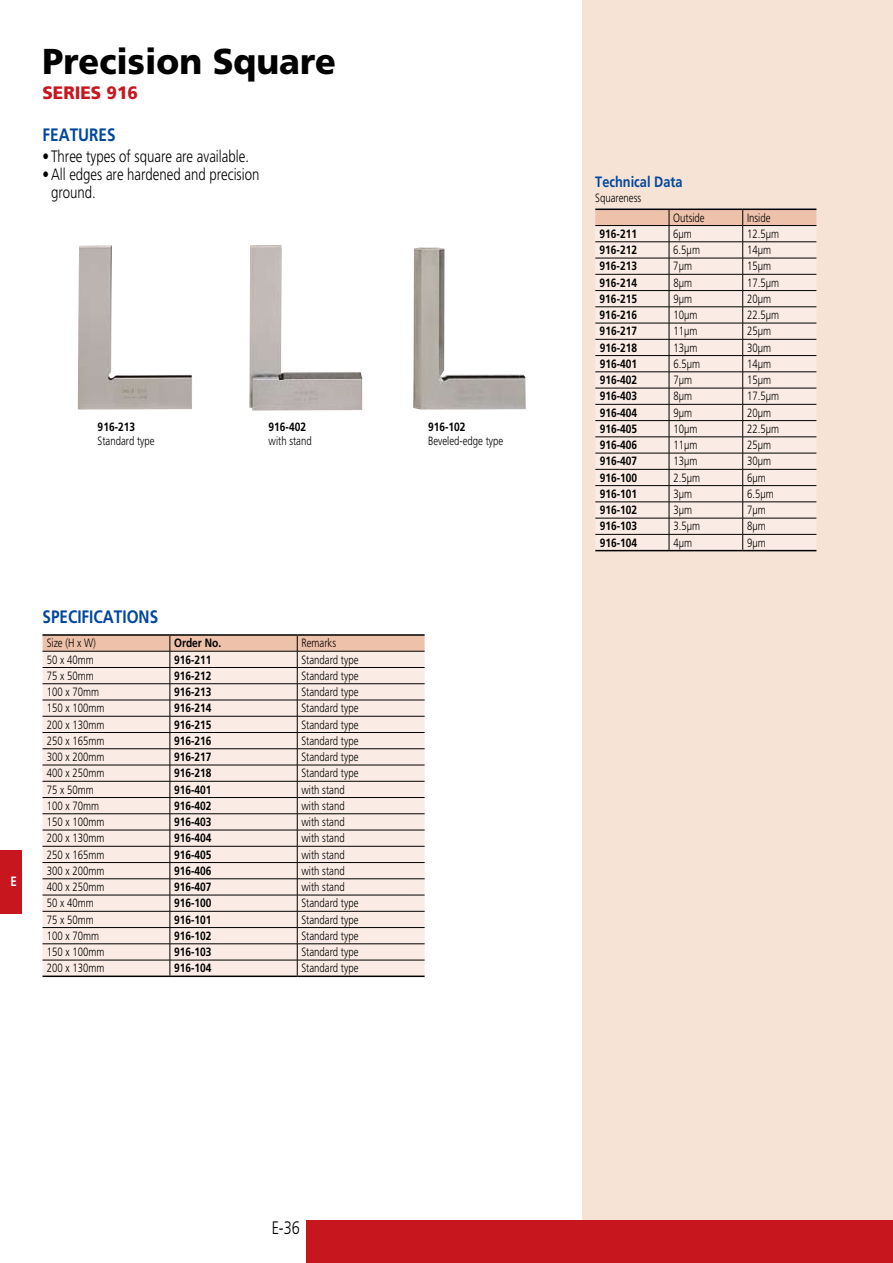
<style>
.page{position:relative;width:893px;height:1263px;background:#fff}
.page>*{position:absolute;margin:0;border:0;box-sizing:border-box;transform-origin:0 0}
.t1{font:900 36px "Mitutoyo Frutiger";color:#000}
.t2{font:700 18px "Mitutoyo Frutiger";color:#00479d}
.t3{font:900 18px "Mitutoyo Frutiger";color:#c8161e}
.t4{font:300 18px "Mitutoyo Frutiger";color:#000}
.t5{font:300 16.5px/18px "Mitutoyo Frutiger";color:#000}
.t6{font:700 15px "Mitutoyo Frutiger";color:#00479d}
.t7{font:700 13.5px "Mitutoyo Frutiger";color:#fff}
.t8{font:300 12px "Mitutoyo Frutiger";color:#000}
.t9{font:700 12px "Mitutoyo Frutiger";color:#000}
</style>
<div class="page">
<div style="left:583px;top:0;width:310px;height:1263px;background:#f7e2d6"></div>
<div style="left:306px;top:1220px;width:587px;height:43px;background:#c8161e"></div>
<div style="left:0;top:850px;width:21px;height:64px;background:#c8161e"></div>
<img style="left:78px;top:246px;width:114px;height:163px">
<img style="left:249px;top:245px;width:113px;height:166px">
<img style="left:413px;top:248px;width:113px;height:162px">
<hr style="left:43px;top:634px;width:127px;height:2px;background:#000">
<hr style="left:170px;top:634px;width:127px;height:2px;background:#000">
<hr style="left:297px;top:634px;width:128px;height:2px;background:#000">
<hr style="left:43px;top:975px;width:127px;height:2px;background:#000">
<hr style="left:170px;top:975px;width:127px;height:2px;background:#000">
<hr style="left:297px;top:975px;width:128px;height:2px;background:#000">
<svg style="left:43px;top:635px;width:382px;height:340px;background:#e8d9d1"></svg>
<hr style="left:595px;top:550px;width:74px;height:1px;background:#000">
<hr style="left:669px;top:550px;width:74px;height:1px;background:#000">
<hr style="left:743px;top:550px;width:73px;height:1px;background:#000">
<svg style="left:595px;top:209px;width:221px;height:341px"></svg>
<hr style="left:595px;top:469px;width:74px;height:1px;background:#000">
<hr style="left:669px;top:469px;width:74px;height:1px;background:#000">
<hr style="left:743px;top:469px;width:73px;height:1px;background:#000">
<h1 class="t1" style="left:43px;top:39px;width:295px">Precision Square</h1>
<h2 class="t3" style="left:43px;top:82px;width:97px">SERIES 916</h2>
<h2 class="t2" style="left:43px;top:124px;width:75px">FEATURES</h2>
<h3 class="t5" style="left:43px;top:147px;width:208px">• Three types of square are available.</h3>
<h3 class="t5" style="left:51px;top:165px;width:210px;text-indent:-8px">• All edges are hardened and precision ground.</h3>
<p class="t9" style="left:98px;top:419px;width:39px">916-213</p>
<p class="t8" style="left:98px;top:434px;width:59px">Standard type</p>
<p class="t9" style="left:269px;top:419px;width:39px">916-402</p>
<p class="t8" style="left:269px;top:434px;width:45px">with stand</p>
<p class="t7" style="left:11px;top:874px;width:8px">E</p>
<h2 class="t2" style="left:43px;top:606px;width:117px">SPECIFICATIONS</h2>
<p class="t8" style="left:47px;top:636px;width:51px">Size (H x W)</p>
<p class="t9" style="left:174px;top:636px;width:49px">Order No.</p>
<p class="t8" style="left:301px;top:636px;width:36px">Remarks</p>
<p class="t8" style="left:47px;top:652px;width:48px">50 x 40mm</p>
<p class="t9" style="left:174px;top:652px;width:39px">916-211</p>
<p class="t8" style="left:301px;top:652px;width:59px">Standard type</p>
<p class="t8" style="left:47px;top:669px;width:48px">75 x 50mm</p>
<p class="t9" style="left:174px;top:668px;width:39px">916-212</p>
<p class="t8" style="left:301px;top:669px;width:59px">Standard type</p>
<p class="t8" style="left:47px;top:685px;width:54px">100 x 70mm</p>
<p class="t9" style="left:174px;top:685px;width:39px">916-213</p>
<p class="t8" style="left:301px;top:685px;width:59px">Standard type</p>
<p class="t8" style="left:47px;top:701px;width:59px">150 x 100mm</p>
<p class="t9" style="left:174px;top:701px;width:39px">916-214</p>
<p class="t8" style="left:301px;top:701px;width:59px">Standard type</p>
<p class="t8" style="left:47px;top:717px;width:59px">200 x 130mm</p>
<p class="t9" style="left:174px;top:717px;width:39px">916-215</p>
<p class="t8" style="left:301px;top:717px;width:59px">Standard type</p>
<p class="t8" style="left:47px;top:734px;width:59px">250 x 165mm</p>
<p class="t9" style="left:174px;top:733px;width:39px">916-216</p>
<p class="t8" style="left:301px;top:734px;width:59px">Standard type</p>
<p class="t8" style="left:47px;top:750px;width:59px">300 x 200mm</p>
<p class="t9" style="left:174px;top:750px;width:39px">916-217</p>
<p class="t8" style="left:301px;top:750px;width:59px">Standard type</p>
<p class="t8" style="left:47px;top:766px;width:59px">400 x 250mm</p>
<p class="t9" style="left:174px;top:766px;width:39px">916-218</p>
<p class="t8" style="left:301px;top:766px;width:59px">Standard type</p>
<p class="t8" style="left:47px;top:782px;width:48px">75 x 50mm</p>
<p class="t9" style="left:174px;top:782px;width:39px">916-401</p>
<p class="t8" style="left:301px;top:782px;width:45px">with stand</p>
<p class="t8" style="left:47px;top:799px;width:54px">100 x 70mm</p>
<p class="t9" style="left:174px;top:798px;width:39px">916-402</p>
<p class="t8" style="left:301px;top:799px;width:45px">with stand</p>
<p class="t8" style="left:47px;top:815px;width:59px">150 x 100mm</p>
<p class="t9" style="left:174px;top:815px;width:39px">916-403</p>
<p class="t8" style="left:301px;top:815px;width:45px">with stand</p>
<p class="t8" style="left:47px;top:831px;width:59px">200 x 130mm</p>
<p class="t9" style="left:174px;top:831px;width:39px">916-404</p>
<p class="t8" style="left:301px;top:831px;width:45px">with stand</p>
<p class="t8" style="left:47px;top:847px;width:59px">250 x 165mm</p>
<p class="t9" style="left:174px;top:847px;width:39px">916-405</p>
<p class="t8" style="left:301px;top:847px;width:45px">with stand</p>
<p class="t8" style="left:47px;top:864px;width:59px">300 x 200mm</p>
<p class="t9" style="left:174px;top:863px;width:39px">916-406</p>
<p class="t8" style="left:301px;top:864px;width:45px">with stand</p>
<p class="t8" style="left:47px;top:880px;width:59px">400 x 250mm</p>
<p class="t9" style="left:174px;top:880px;width:39px">916-407</p>
<p class="t8" style="left:301px;top:880px;width:45px">with stand</p>
<p class="t8" style="left:47px;top:896px;width:48px">50 x 40mm</p>
<p class="t9" style="left:174px;top:896px;width:39px">916-100</p>
<p class="t8" style="left:301px;top:896px;width:59px">Standard type</p>
<p class="t8" style="left:47px;top:912px;width:48px">75 x 50mm</p>
<p class="t9" style="left:174px;top:912px;width:39px">916-101</p>
<p class="t8" style="left:301px;top:912px;width:59px">Standard type</p>
<p class="t8" style="left:47px;top:929px;width:54px">100 x 70mm</p>
<p class="t9" style="left:174px;top:928px;width:39px">916-102</p>
<p class="t8" style="left:301px;top:929px;width:59px">Standard type</p>
<p class="t8" style="left:47px;top:945px;width:59px">150 x 100mm</p>
<p class="t9" style="left:174px;top:945px;width:39px">916-103</p>
<p class="t8" style="left:301px;top:945px;width:59px">Standard type</p>
<p class="t8" style="left:47px;top:961px;width:59px">200 x 130mm</p>
<p class="t9" style="left:174px;top:961px;width:39px">916-104</p>
<p class="t8" style="left:301px;top:961px;width:59px">Standard type</p>
<p class="t9" style="left:428px;top:419px;width:39px">916-102</p>
<p class="t8" style="left:428px;top:434px;width:77px">Beveled-edge type</p>
<p class="t6" style="left:595px;top:173px;width:89px">Technical Data</p>
<p class="t8" style="left:595px;top:191px;width:47px">Squareness</p>
<p class="t8" style="left:673px;top:211px;width:33px">Outside</p>
<p class="t8" style="left:747px;top:211px;width:25px">Inside</p>
<p class="t9" style="left:600px;top:227px;width:39px">916-211</p>
<p class="t8" style="left:673px;top:227px;width:20px">6µm</p>
<p class="t8" style="left:747px;top:227px;width:34px">12.5µm</p>
<p class="t9" style="left:600px;top:243px;width:39px">916-212</p>
<p class="t8" style="left:673px;top:243px;width:28px">6.5µm</p>
<p class="t8" style="left:747px;top:243px;width:26px">14µm</p>
<p class="t9" style="left:600px;top:259px;width:39px">916-213</p>
<p class="t8" style="left:673px;top:259px;width:20px">7µm</p>
<p class="t8" style="left:747px;top:259px;width:26px">15µm</p>
<p class="t9" style="left:600px;top:275px;width:39px">916-214</p>
<p class="t8" style="left:673px;top:276px;width:20px">8µm</p>
<p class="t8" style="left:747px;top:276px;width:34px">17.5µm</p>
<p class="t9" style="left:600px;top:292px;width:39px">916-215</p>
<p class="t8" style="left:673px;top:292px;width:20px">9µm</p>
<p class="t8" style="left:747px;top:292px;width:26px">20µm</p>
<p class="t9" style="left:600px;top:308px;width:39px">916-216</p>
<p class="t8" style="left:673px;top:308px;width:26px">10µm</p>
<p class="t8" style="left:747px;top:308px;width:34px">22.5µm</p>
<p class="t9" style="left:600px;top:324px;width:39px">916-217</p>
<p class="t8" style="left:673px;top:324px;width:26px">11µm</p>
<p class="t8" style="left:747px;top:324px;width:26px">25µm</p>
<p class="t9" style="left:600px;top:340px;width:39px">916-218</p>
<p class="t8" style="left:673px;top:341px;width:26px">13µm</p>
<p class="t8" style="left:747px;top:341px;width:26px">30µm</p>
<p class="t9" style="left:600px;top:357px;width:39px">916-401</p>
<p class="t8" style="left:673px;top:357px;width:28px">6.5µm</p>
<p class="t8" style="left:747px;top:357px;width:26px">14µm</p>
<p class="t9" style="left:600px;top:373px;width:39px">916-402</p>
<p class="t8" style="left:673px;top:373px;width:20px">7µm</p>
<p class="t8" style="left:747px;top:373px;width:26px">15µm</p>
<p class="t9" style="left:600px;top:389px;width:39px">916-403</p>
<p class="t8" style="left:673px;top:389px;width:20px">8µm</p>
<p class="t8" style="left:747px;top:389px;width:34px">17.5µm</p>
<p class="t9" style="left:600px;top:405px;width:39px">916-404</p>
<p class="t8" style="left:673px;top:406px;width:20px">9µm</p>
<p class="t8" style="left:747px;top:406px;width:26px">20µm</p>
<p class="t9" style="left:600px;top:422px;width:39px">916-405</p>
<p class="t8" style="left:673px;top:422px;width:26px">10µm</p>
<p class="t8" style="left:747px;top:422px;width:34px">22.5µm</p>
<p class="t9" style="left:600px;top:438px;width:39px">916-406</p>
<p class="t8" style="left:673px;top:438px;width:26px">11µm</p>
<p class="t8" style="left:747px;top:438px;width:26px">25µm</p>
<p class="t9" style="left:600px;top:454px;width:39px">916-407</p>
<p class="t8" style="left:673px;top:454px;width:26px">13µm</p>
<p class="t8" style="left:747px;top:454px;width:26px">30µm</p>
<p class="t9" style="left:600px;top:470px;width:39px">916-100</p>
<p class="t8" style="left:673px;top:470px;width:28px">2.5µm</p>
<p class="t8" style="left:747px;top:470px;width:20px">6µm</p>
<p class="t9" style="left:600px;top:487px;width:39px">916-101</p>
<p class="t8" style="left:673px;top:487px;width:20px">3µm</p>
<p class="t8" style="left:747px;top:487px;width:28px">6.5µm</p>
<p class="t9" style="left:600px;top:503px;width:39px">916-102</p>
<p class="t8" style="left:673px;top:503px;width:20px">3µm</p>
<p class="t8" style="left:747px;top:503px;width:20px">7µm</p>
<p class="t9" style="left:600px;top:519px;width:39px">916-103</p>
<p class="t8" style="left:673px;top:519px;width:28px">3.5µm</p>
<p class="t8" style="left:747px;top:519px;width:20px">8µm</p>
<p class="t9" style="left:600px;top:535px;width:39px">916-104</p>
<p class="t8" style="left:673px;top:535px;width:20px">4µm</p>
<p class="t8" style="left:747px;top:535px;width:20px">9µm</p>
<h2 class="t4" style="left:272px;top:1217px;width:30px">E-36</h2>
</div>
